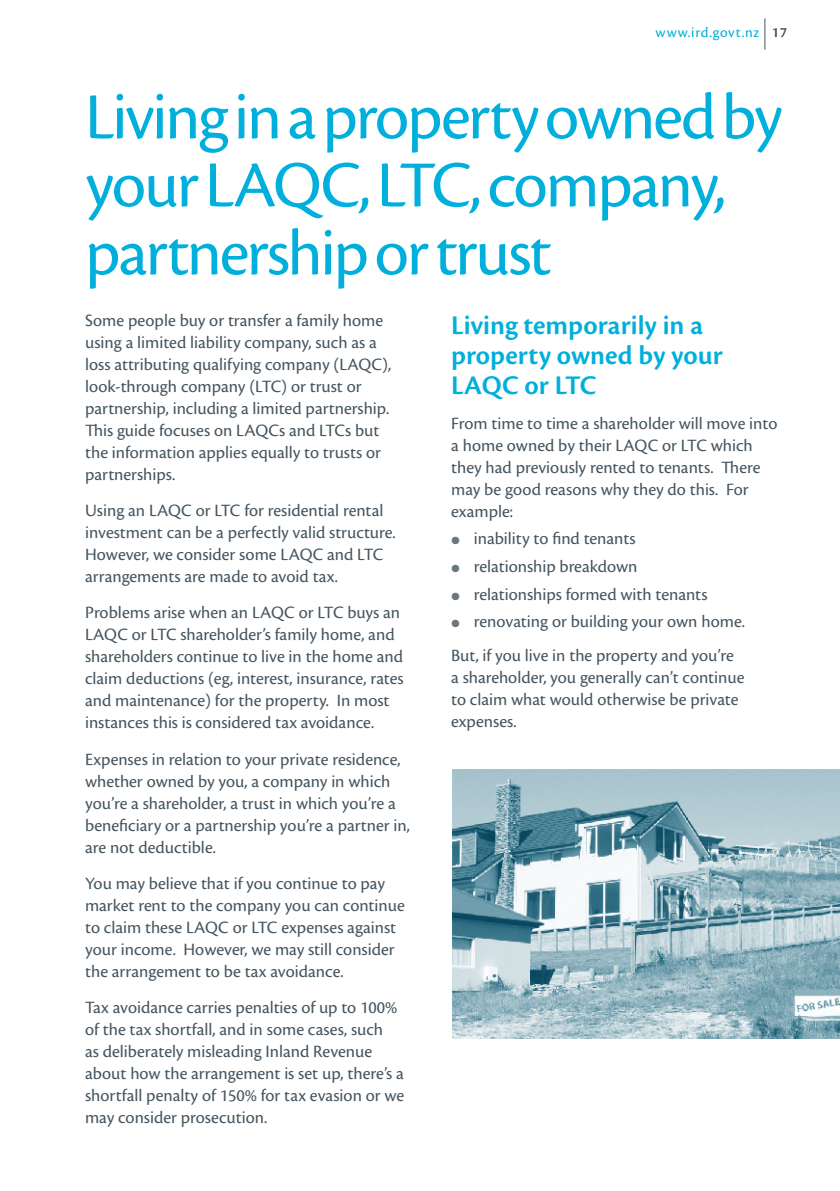
<style>
.page{position:relative;width:840px;height:1191px;background:#fff}
.page>*{position:absolute;margin:0;border:0;box-sizing:border-box;transform-origin:0 0}
.t1{font:68px/68px "Cronos Pro";letter-spacing:-.03em;color:#00afdb}
.t2{font:600 28px/30px "Cronos Pro";color:#00afdb}
.t3{font:18px/22px "Cronos Pro";color:#455560}
.t4{font:15px "Cronos Pro";letter-spacing:.05em;color:#00afdb}
.s1{font-weight:600;color:#455560}
</style>
<div class="page">
<hr style="left:764px;top:18px;width:1px;height:32px;background:#455560">
<img style="left:452px;top:770px;width:387px;height:268px">
<p class="t4" style="left:655px;top:24px;width:133px">www.ird.govt.nz <span class="s1">17</span></p>
<h1 class="t1" style="left:85px;top:83px;width:698px">Living in a property owned by your LAQC, LTC, company, partnership or trust</h1>
<h2 class="t2" style="left:451px;top:310px;width:273px">Living temporarily in a property owned by your<br>LAQC or LTC</h2>
<p class="t3" style="left:451px;top:412px;width:327px">From time to time a shareholder will move into a home owned by their LAQC or LTC which they had previously rented to tenants. There may be good reasons why they do this. For example:</p>
<p class="t3" style="left:473px;top:525px;width:272px;line-height:27.6px">inability to find tenants<br>relationship breakdown<br>relationships formed with tenants renovating or building your own home.</p>
<p class="t3" style="left:451px;top:644px;width:295px">But, if you live in the property and you’re a shareholder, you generally can’t continue to claim what would otherwise be private expenses.</p>
<p class="t3" style="left:85px;top:309px;width:307px">Some people buy or transfer a family home using a limited liability company, such as a loss attributing qualifying company (LAQC), look-through company (LTC) or trust or partnership, including a limited partnership.<br>This guide focuses on LAQCs and LTCs but the information applies equally to trusts or partnerships.</p>
<p class="t3" style="left:85px;top:499px;width:312px">Using an LAQC or LTC for residential rental investment can be a perfectly valid structure.<br>However, we consider some LAQC and LTC arrangements are made to avoid tax.</p>
<p class="t3" style="left:85px;top:602px;width:320px">Problems arise when an LAQC or LTC buys an LAQC or LTC shareholder’s family home, and shareholders continue to live in the home and claim deductions (eg, interest, insurance, rates and maintenance) for the property. In most instances this is considered tax avoidance.</p>
<p class="t3" style="left:85px;top:748px;width:326px">Expenses in relation to your private residence, whether owned by you, a company in which you’re a shareholder, a trust in which you’re a beneficiary or a partnership you’re a partner in, are not deductible.</p>
<p class="t3" style="left:85px;top:872px;width:321px">You may believe that if you continue to pay market rent to the company you can continue to claim these LAQC or LTC expenses against your income. However, we may still consider the arrangement to be tax avoidance.</p>
<p class="t3" style="left:85px;top:996px;width:320px">Tax avoidance carries penalties of up to 100% of the tax shortfall, and in some cases, such<br>as deliberately misleading Inland Revenue about how the arrangement is set up, there’s a shortfall penalty of 150% for tax evasion or we may consider prosecution.</p>
</div>
